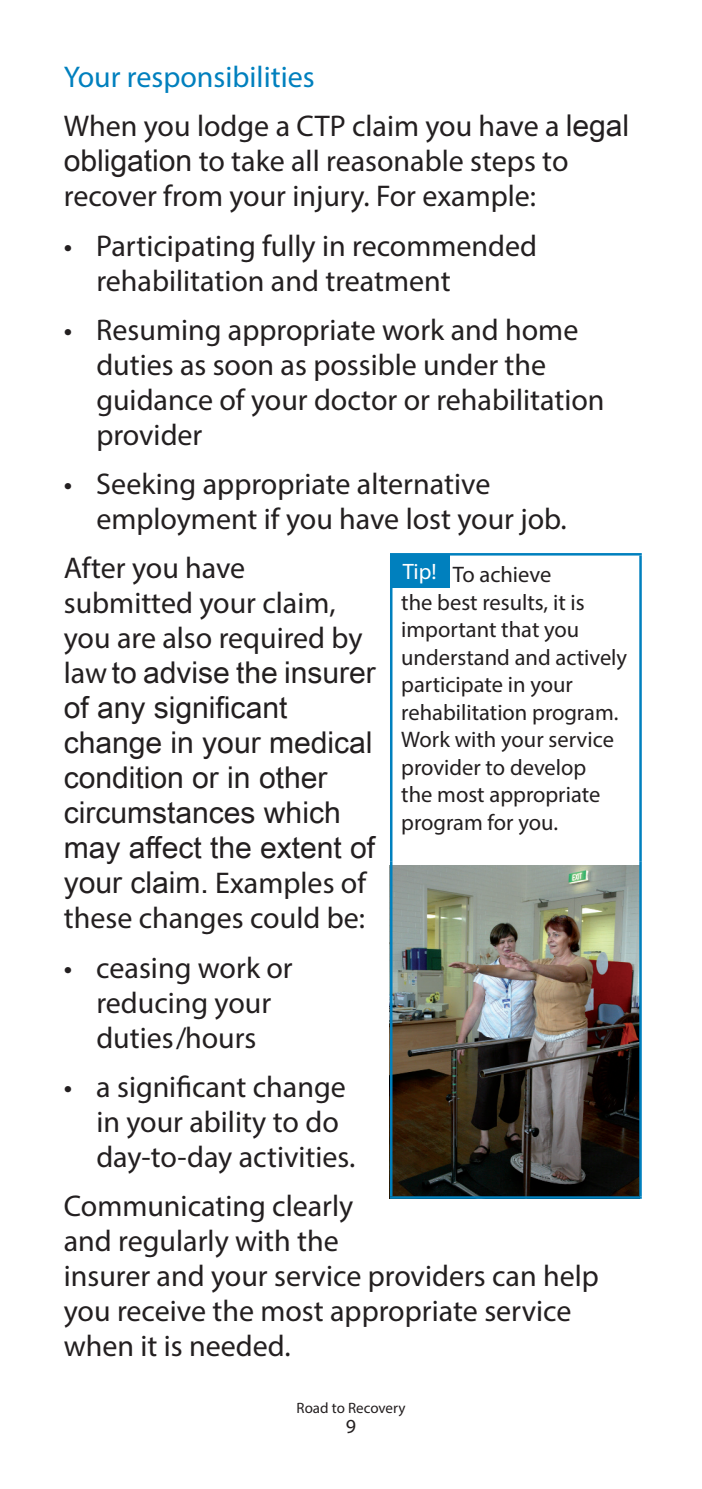
<style>
.page{position:relative;width:702px;height:1489px;background:#fff}
.page>*{position:absolute;margin:0;border:0;box-sizing:border-box;transform-origin:0 0}
._02_Body{font:30px/35px "Myriad Pro";color:#231f20}
._02_Body-2{font:30px/35px "Arial Unicode MS";color:#231f20}
._01_Heading_-_Sub{font:30px "Myriad Pro";color:#0080be}
._02_Body_-_Breakout{font:22.5px/27.5px "Myriad Pro";color:#231f20}
._02_Body-3{font:22.25px "Myriad Pro";color:#fff}
.t1{font:20px "Myriad Pro";color:#231f20}
.t2{font:15px "Myriad Pro";color:#231f20}
.s1{font-family:"Arial Unicode MS"}
.s2{font-family:"Myriad Pro"}
</style>
<div class="page">
<img style="left:392px;top:865px;width:247px;height:331px">
<hr style="left:390px;top:553px;width:251px;height:2px;background:#0080be">
<hr style="left:390px;top:555px;width:2px;height:306px;background:#0080be">
<hr style="left:639px;top:555px;width:2px;height:306px;background:#0080be">
<hr style="left:390px;top:861px;width:2px;height:335px;background:#0080be">
<hr style="left:639px;top:861px;width:2px;height:335px;background:#0080be">
<hr style="left:390px;top:1196px;width:251px;height:2px;background:#0080be">
<div style="left:390px;top:554px;width:59px;height:33px;background:#0080be"></div>
<p class="_01_Heading_-_Sub" style="left:64px;top:59px;width:252px">Your responsibilities</p>
<p class="_02_Body" style="left:64px;top:108px;width:567px">When you lodge a CTP claim you have a <span class="s1">legal obligation</span> to take all reasonable steps to recover from your injury. For example:</p>
<p class="_02_Body" style="left:96px;top:227px;width:442px;text-indent:-32px">• Participating fully in recommended rehabilitation and treatment</p>
<p class="_02_Body" style="left:96px;top:312px;width:510px;text-indent:-32px">• Resuming appropriate work and home duties as soon as possible under the guidance of your doctor or rehabilitation provider</p>
<p class="_02_Body" style="left:96px;top:466px;width:472px;text-indent:-32px">• Seeking appropriate alternative employment if you have lost your job.</p>
<p class="_02_Body-2" style="left:64px;top:549px;width:313px"><span class="s2">After you have submitted your claim, you are also required by law</span> to advise the insurer of any significant change in your medical condition or in other circumstances which may affect the extent of your claim. <span class="s2">Examples of these changes could be:</span></p>
<p class="_02_Body" style="left:64px;top:949px;width:230px;text-align:center">• ceasing work or reducing your duties /hours</p>
<p class="_02_Body" style="left:96px;top:1068px;width:260px;text-indent:-32px">• a significant change in your ability to do day-to-day activities.</p>
<p class="_02_Body" style="left:64px;top:1187px;width:536px">Communicating clearly<br>and regularly with the<br>insurer and your service providers can help you receive the most appropriate service when it is needed.</p>
<p class="_02_Body-3" style="left:402px;top:558px;width:35px">Tip!</p>
<p class="_02_Body_-_Breakout" style="left:401px;top:560px;width:227px;text-indent:52px">To achieve<br>the best results, it is important that you understand and actively participate in your rehabilitation program.<br>Work with your service provider to develop<br>the most appropriate program for you.</p>
<p class="t2" style="left:296px;top:1398px;width:110px">Road to Recovery</p>
<p class="t1" style="left:346px;top:1413px;width:12px">9</p>
</div>
